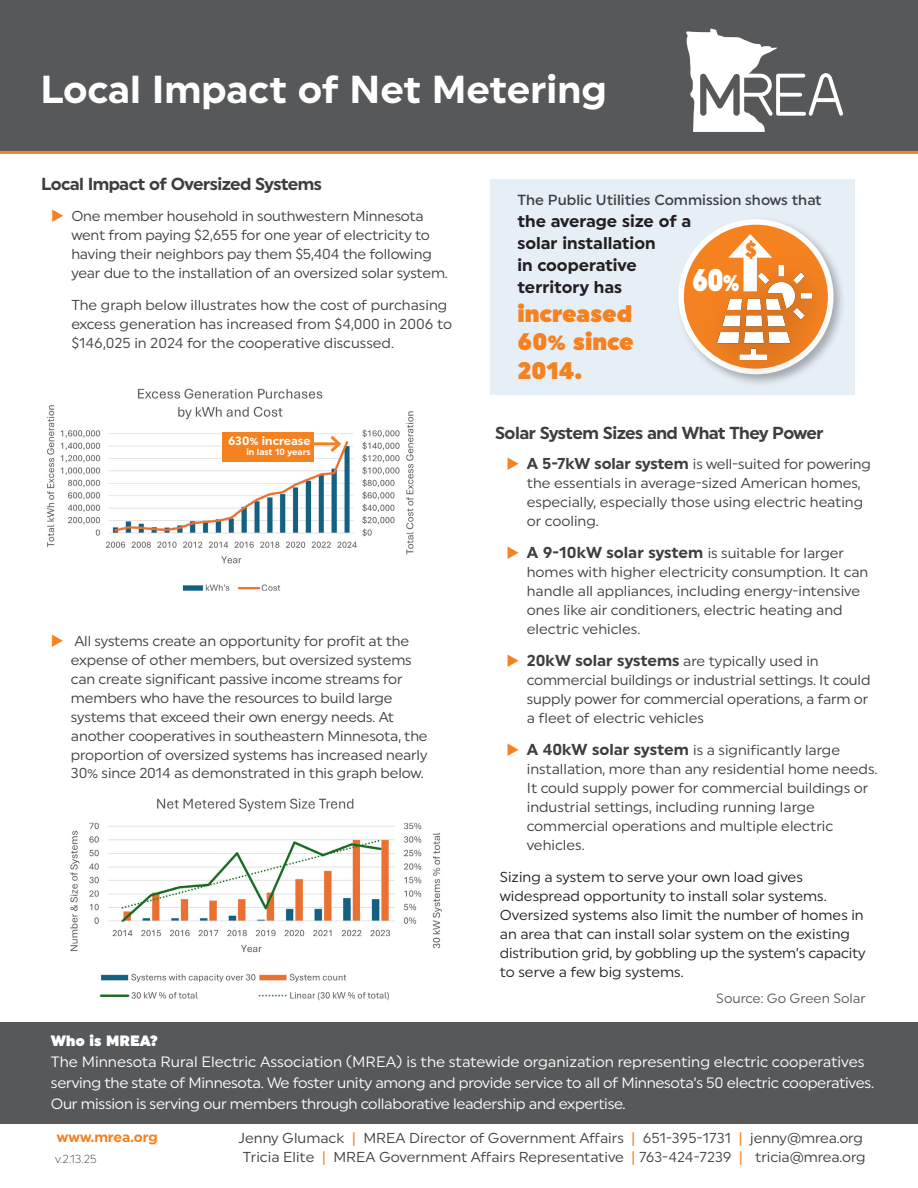
<style>
.page{position:relative;width:918px;height:1188px;background:#fff}
.page>*{position:absolute;margin:0;border:0;box-sizing:border-box;transform-origin:0 0}
.t1{font:700 39px "Uniform";color:#fff}
.t2{font:900 31.35px "Uniform";color:#fff;scale:.83 1}
.t3{font:900 24px/28.5px "Uniform";color:#f58220;text-align:justify}
.t4{font:900 20.85px "Uniform";color:#f58220}
.t5{font:700 17.4px "Uniform";letter-spacing:-.03em;color:#3e3e3f}
.t6{font:700 17.1px/22px "Uniform";color:#231f20}
.t7{font:15px/21px "Uniform";letter-spacing:-.02em;color:#fff}
.t8{font:15px "Uniform";color:#fff}
.t9{font:900 15px "Uniform";color:#fff}
.t10{font:500 14.7px "Uniform";color:#3e3e3f}
.t11{font:14.4px/18.9px "Uniform";letter-spacing:-.01em;color:#3e3e3f}
.t12{font:14.4px/18.9px "Uniform";color:#231f20}
.t13{font:700 14.4px "Uniform";letter-spacing:-.005em;color:#f58220}
.t14{font:13.5px "Uniform";color:#57585a}
.t15{font:700 12px "Uniform";color:#fff}
.t16{font:300 11.7px "Uniform";color:#231f20}
.t17{font:700 9px "Uniform";color:#fff}
.s1{font-size:26.55px}
.s2{font-weight:700;font-size:15.75px}
.s3{font-weight:700;font-size:15.9px}
.s4{font-family:"Montserrat";font-weight:500;color:#f58220}
</style>
<div class="page">
<div style="left:0;top:0;width:918px;height:153px;background:#57585a"></div>
<hr style="left:0;top:151px;width:918px;height:3px;background:#f58220">
<svg style="left:686px;top:29px;width:157px;height:103px"></svg>
<img style="left:47px;top:388px;width:367px;height:203px">
<img style="left:70px;top:798px;width:372px;height:203px">
<div style="left:0;top:1022px;width:918px;height:102px;background:#57585a"></div>
<div style="left:491px;top:179px;width:364px;height:216px;background:#e6eef6"></div>
<svg style="left:678px;top:219px;width:141px;height:132px"></svg>
<div style="left:697px;top:245px;width:147px;height:150px;background:#231f20;opacity:.3"></div>
<img style="left:717px;top:266px;width:94px;height:94px">
<div style="left:223px;top:432px;width:91px;height:29px;background:#f58220"></div>
<hr style="left:313px;top:442px;width:26px;height:3px;background:#f58220">
<svg style="left:327px;top:433px;width:16px;height:22px"></svg>
<p class="t1" style="left:40px;top:66px;width:568px">Local Impact of Net Metering</p>
<p class="t5" style="left:41px;top:173px;width:282px">Local Impact of Oversized Systems</p>
<p class="t11" style="left:71px;top:206px;width:378px">One member household in southwestern Minnesota went from paying $2,655 for one year of electricity to having their neighbors pay them $5,404 the following year due to the installation of an oversized solar system.</p>
<p class="t11" style="left:71px;top:295px;width:382px">The graph below illustrates how the cost of purchasing excess generation has increased from $4,000 in 2006 to $146,025 in 2024 for the cooperative discussed.</p>
<p class="t15" style="left:228px;top:433px;width:84px">630% increase</p>
<p class="t17" style="left:246px;top:447px;width:66px">in last 10 years</p>
<p class="t11" style="left:71px;top:631px;width:358px">All systems create an opportunity for profit at the expense of other members, but oversized systems can create significant passive income streams for members who have the resources to build large systems that exceed their own energy needs. At another cooperatives in southeastern Minnesota, the proportion of oversized systems has increased nearly 30% since 2014 as demonstrated in this graph below.</p>
<p class="t10" style="left:517px;top:191px;width:306px">The Public Utilities Commission shows that</p>
<p class="t6" style="left:517px;top:210px;width:175px">the average size of a solar installation<br>in cooperative territory has</p>
<p class="t3" style="left:517px;top:299px;width:118px">increased 60% since 2014.</p>
<p class="t4" style="left:745px;top:238px;width:14px">$</p>
<p class="t2" style="left:692px;top:262px;width:59px">60<span class="s1">%</span></p>
<p class="t5" style="left:495px;top:423px;width:330px">Solar System Sizes and What They Power</p>
<p class="t11" style="left:527px;top:454px;width:346px"><span class="s2">A 5-7kW solar system</span> is well-suited for powering the essentials in average-sized American homes, especially, especially those using electric heating or cooling.</p>
<p class="t11" style="left:527px;top:543px;width:343px"><span class="s3">A 9-10kW solar system</span> is suitable for larger homes with higher electricity consumption. It can handle all appliances, including energy-intensive ones like air conditioners, electric heating and electric vehicles.</p>
<p class="t11" style="left:527px;top:651px;width:345px"><span class="s3">20kW solar systems</span> are typically used in commercial buildings or industrial settings. It could supply power for commercial operations, a farm or a fleet of electric vehicles</p>
<p class="t11" style="left:527px;top:740px;width:352px"><span class="s3">A 40kW solar system</span> is a significantly large installation, more than any residential home needs.<br>It could supply power for commercial buildings or industrial settings, including running large commercial operations and multiple electric vehicles.</p>
<p class="t12" style="left:500px;top:867px;width:367px">Sizing a system to serve your own load gives widespread opportunity to install solar systems.<br>Oversized systems also limit the number of homes in an area that can install solar system on the existing distribution grid, by gobbling up the system’s capacity to serve a few big systems.</p>
<p class="t14" style="left:716px;top:990px;width:151px">Source: Go Green Solar</p>
<p class="t9" style="left:51px;top:1031px;width:109px">Who is MREA?</p>
<p class="t8" style="left:51px;top:1052px;width:815px">The Minnesota Rural Electric Association (MREA) is the statewide organization representing electric cooperatives</p>
<p class="t7" style="left:51px;top:1072px;width:825px">serving the state of Minnesota. We foster unity among and provide service to all of Minnesota’s 50 electric cooperatives.<br>Our mission is serving our members through collaborative leadership and expertise.</p>
<p class="t13" style="left:57px;top:1128px;width:103px">www.mrea.org</p>
<p class="t11" style="left:239px;top:1128px;width:626px">Jenny Glumack <span class="s4">|</span> MREA Director of Government Affairs <span class="s4">|</span> 651-395-1731 <span class="s4">|</span> jenny@mrea.org</p>
<p class="t16" style="left:55px;top:1152px;width:43px">v.2.13.25</p>
<p class="t11" style="left:243px;top:1147px;width:624px">Tricia Elite <span class="s4">|</span> MREA Government Affairs Representative <span class="s4">|</span> 763-424-7239 <span class="s4">|</span> tricia@mrea.org</p>
</div>
